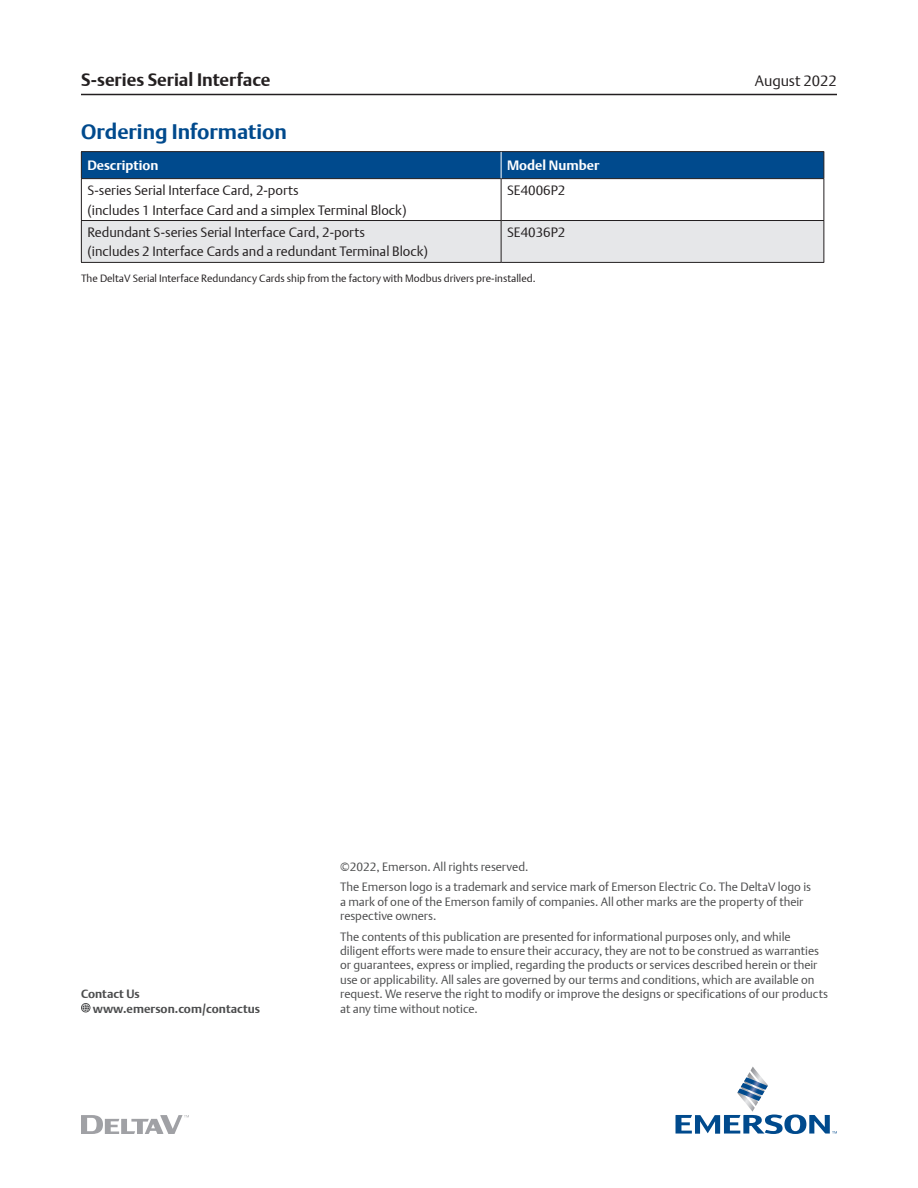
<style>
.page{position:relative;width:918px;height:1188px;background:#fff}
.page>*{position:absolute;margin:0;border:0;box-sizing:border-box;transform-origin:0 0}
.Subhead_1{font:700 21px "DTL Argo T";color:#004a8d}
.t1{font:700 18px "DTL Argo T";color:#231f20}
.t2{font:15px "DTL Argo T Light";color:#231f20}
.t3{font:13.5px "DTL Argo T Light";color:#231f20}
.t4{font:700 13.5px "DTL Argo T";color:#fff}
.t5{font:12px/14.4px "DTL Argo T Light";color:#4b4c4d}
.t6{font:700 12px/14.4px "DTL Argo T";color:#4b4c4d}
.Footnote{font:10.5px "DTL Argo T Light";color:#231f20}
</style>
<div class="page">
<hr style="left:81px;top:94px;width:756px;height:1px;background:#231f20">
<svg style="left:81px;top:1115px;width:108px;height:19px"></svg>
<svg style="left:81px;top:1003px;width:10px;height:10px"></svg>
<svg style="left:676px;top:1066px;width:161px;height:68px"></svg>
<div style="left:82px;top:221px;width:742px;height:41px;background:#e6e7e9"></div>
<hr style="left:81px;top:151px;width:420px;height:1px;background:#231f20">
<hr style="left:501px;top:151px;width:323px;height:1px;background:#231f20">
<hr style="left:81px;top:179px;width:1px;height:41px;background:#231f20">
<hr style="left:501px;top:179px;width:1px;height:41px;background:#231f20">
<hr style="left:824px;top:179px;width:1px;height:41px;background:#231f20">
<hr style="left:81px;top:220px;width:420px;height:1px;background:#231f20">
<hr style="left:81px;top:221px;width:1px;height:41px;background:#231f20">
<hr style="left:501px;top:220px;width:323px;height:1px;background:#231f20">
<hr style="left:501px;top:221px;width:1px;height:41px;background:#231f20">
<hr style="left:824px;top:221px;width:1px;height:41px;background:#231f20">
<hr style="left:81px;top:262px;width:420px;height:1px;background:#231f20">
<hr style="left:501px;top:262px;width:323px;height:1px;background:#231f20">
<svg style="left:81px;top:152px;width:744px;height:27px;background:#024889"></svg>
<h2 class="t1" style="left:81px;top:69px;width:191px">S-series Serial Interface</h2>
<p class="t2" style="left:755px;top:72px;width:84px">August 2022</p>
<p class="Subhead_1" style="left:81px;top:119px;width:207px">Ordering Information</p>
<p class="t4" style="left:87px;top:158px;width:72px">Description</p>
<p class="t4" style="left:507px;top:158px;width:94px">Model Number</p>
<p class="t3" style="left:87px;top:182px;width:213px">S-series Serial Interface Card, 2-ports</p>
<p class="t3" style="left:87px;top:202px;width:321px">(includes 1 Interface Card and a simplex Terminal Block)</p>
<p class="t3" style="left:507px;top:182px;width:60px">SE4006P2</p>
<p class="t3" style="left:87px;top:224px;width:279px">Redundant S-series Serial Interface Card, 2-ports</p>
<p class="t3" style="left:87px;top:244px;width:342px">(includes 2 Interface Cards and a redundant Terminal Block)</p>
<p class="t3" style="left:507px;top:224px;width:60px">SE4036P2</p>
<p class="Footnote" style="left:81px;top:272px;width:456px">The DeltaV Serial Interface Redundancy Cards ship from the factory with Modbus drivers pre-installed.</p>
<p class="t6" style="left:93px;top:987px;width:169px;text-indent:-12px">Contact Us www.emerson.com/contactus</p>
<p class="t5" style="left:340px;top:856px;width:472px;line-height:20.4px">©2022, Emerson. All rights reserved.<br>The Emerson logo is a trademark and service mark of Emerson Electric Co. The DeltaV logo is</p>
<p class="t5" style="left:340px;top:894px;width:465px">a mark of one of the Emerson family of companies. All other marks are the property of their respective owners.</p>
<p class="t5" style="left:340px;top:929px;width:489px">The contents of this publication are presented for informational purposes only, and while diligent efforts were made to ensure their accuracy, they are not to be construed as warranties or guarantees, express or implied, regarding the products or services described herein or their use or applicability. All sales are governed by our terms and conditions, which are available on request. We reserve the right to modify or improve the designs or specifications of our products at any time without notice.</p>
</div>
